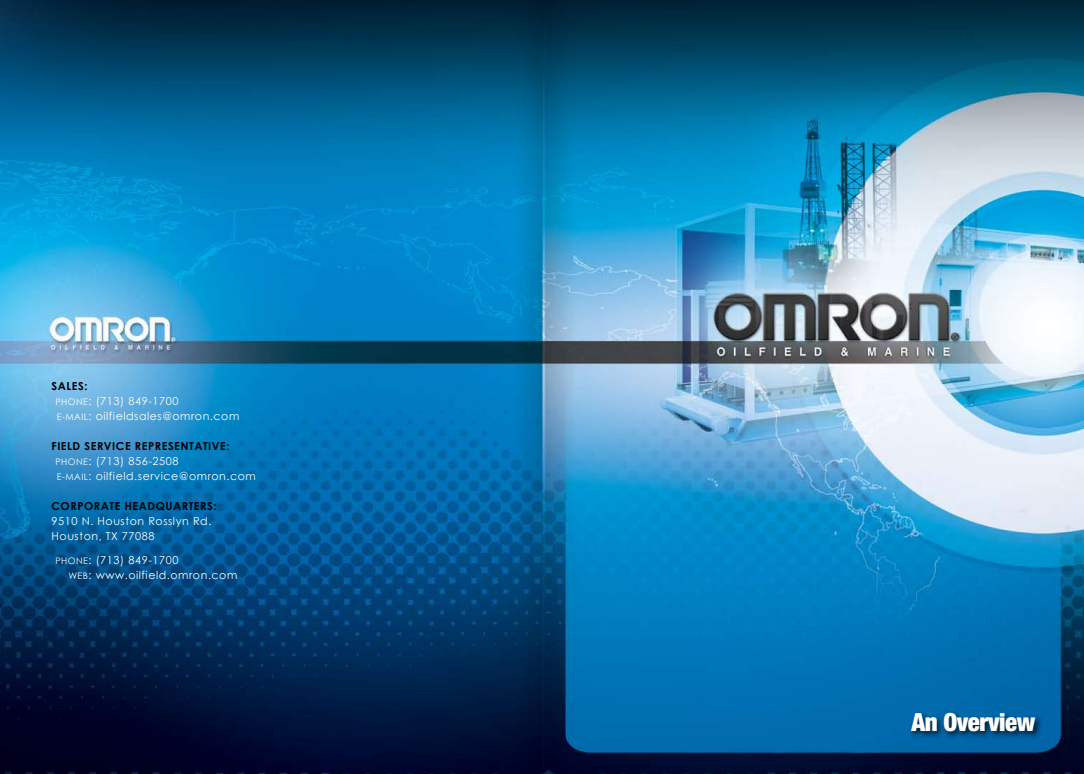
<style>
.page{position:relative;width:1084px;height:774px;background:#fff}
.page>*{position:absolute;margin:0;border:0;box-sizing:border-box;transform-origin:0 0}
.t1{font:900 condensed 25px "Helvetica Neue";letter-spacing:-.02em;color:#fff}
.t2{font:11px/15px "Century Gothic";letter-spacing:.05em;color:#fff}
.t3{font:700 11px "Century Gothic";letter-spacing:.05em;color:#000}
.s1{font-weight:700;color:#000}
.s2{font-size:9px}
</style>
<div class="page">
<img style="left:0;top:0;width:1084px;height:774px">
<div style="left:908px;top:709px;width:136px;height:31px;background:#000;opacity:.75"></div>
<p class="t2" style="left:55px;top:378px;width:185px;text-indent:-4px"><span class="s1">SALES:<br></span><span class="s2">PHONE</span>: (713) 849-1700<br><span class="s2">E-MAIL</span>: oilfieldsales@omron.com</p>
<p class="t2" style="left:55px;top:438px;width:202px;text-indent:-4px"><span class="s1">FIELD SERVICE REPRESENTATIVE:<br></span><span class="s2">PHONE</span>: (713) 856-2508<br><span class="s2">E-MAIL</span>: oilfield.service@omron.com</p>
<p class="t3" style="left:52px;top:499px;width:167px">CORPORATE HEADQUARTERS:</p>
<p class="t2" style="left:52px;top:513px;width:161px">9510 N. Houston Rosslyn Rd.<br>Houston, TX 77088</p>
<p class="t2" style="left:69px;top:552px;width:170px;text-indent:-13px"><span class="s2">PHONE</span>: (713) 849-1700<br><span class="s2">WEB</span>: www.oilfield.omron.com</p>
<h1 class="t1" style="left:911px;top:707px;width:125px">An Overview</h1>
</div>
